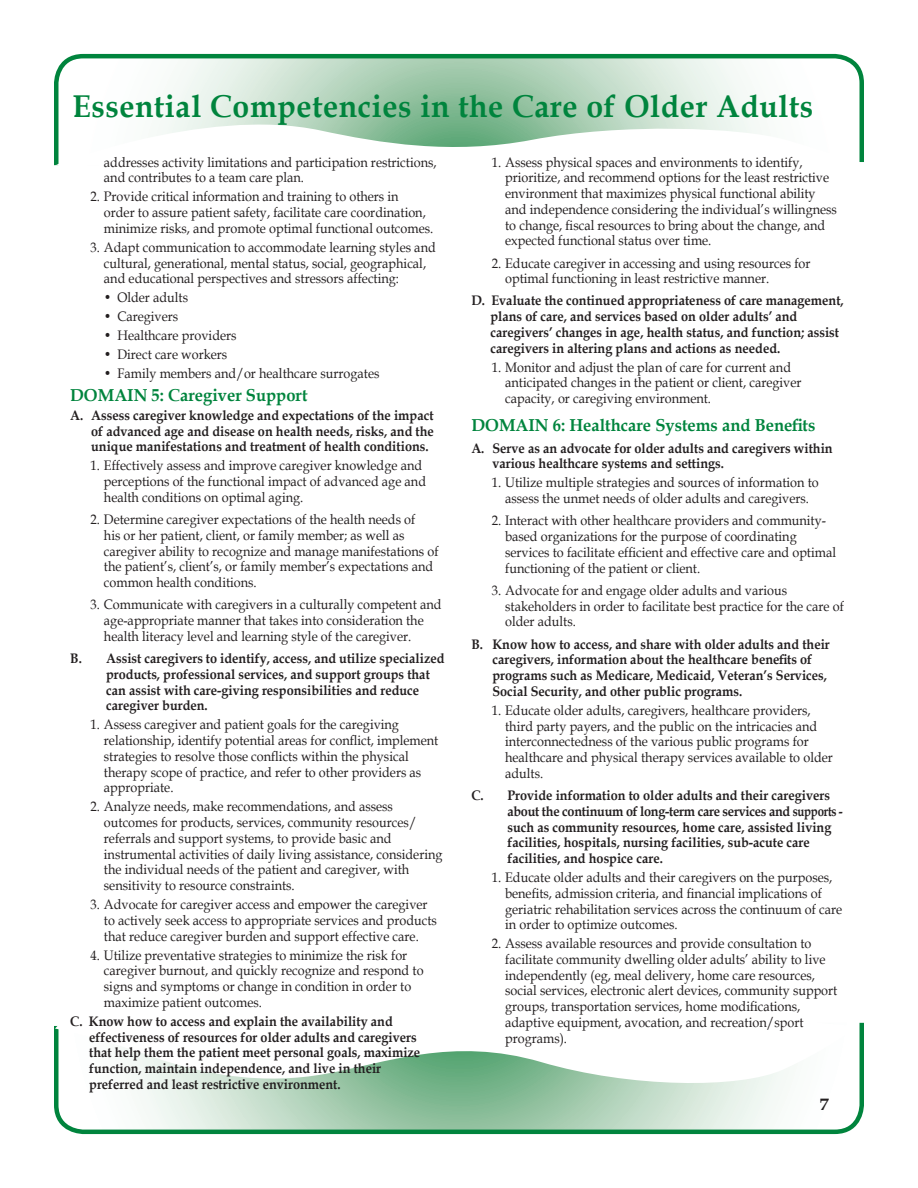
<style>
.page{position:relative;width:918px;height:1188px;background:#fff}
.page>*{position:absolute;margin:0;border:0;box-sizing:border-box;transform-origin:0 0}
.t1{font:700 31.5px "Book Antiqua";letter-spacing:.02em;color:#00843d;scale:.96 1}
.t2{font:700 17.25px "Book Antiqua";color:#00843d;scale:.96 1}
.t3{font:700 16.5px "Book Antiqua";color:#231f20;scale:1.1 1}
.t4{font:13.8px/15.8px "Book Antiqua";color:#231f20;scale:.92 1}
.t5{font:700 13.8px/15.8px "Book Antiqua";color:#231f20;scale:.92 1}
</style>
<div class="page">
<svg style="left:54px;top:1022px;width:810px;height:113px"></svg>
<svg style="left:55px;top:1022px;width:804px;height:67px"></svg>
<svg style="left:54px;top:53px;width:810px;height:113px"></svg>
<svg style="left:55px;top:118px;width:806px;height:48px"></svg>
<h1 class="t1" style="left:72px;top:85px;width:773px">Essential Competencies in the Care of Older Adults</h1>
<p class="t4" style="left:104px;top:154px;width:363px">addresses activity limitations and participation restrictions, and contributes to a team care plan.</p>
<p class="t4" style="left:104px;top:188px;width:360px;text-indent:-13px">2. Provide critical information and training to others in<br>order to assure patient safety, facilitate care coordination, minimize risks, and promote optimal functional outcomes.</p>
<p class="t4" style="left:104px;top:239px;width:362px;text-indent:-13px">3. Adapt communication to accommodate learning styles and cultural, generational, mental status, social, geographical, and educational perspectives and stressors affecting:</p>
<p class="t4" style="left:104px;top:289px;width:93px">• Older adults</p>
<p class="t4" style="left:104px;top:308px;width:82px">• Caregivers</p>
<p class="t4" style="left:104px;top:327px;width:146px">• Healthcare providers</p>
<p class="t4" style="left:104px;top:346px;width:136px">• Direct care workers</p>
<p class="t4" style="left:104px;top:365px;width:301px">• Family members and/or healthcare surrogates</p>
<p class="t2" style="left:70px;top:383px;width:249px">DOMAIN 5: Caregiver Support</p>
<p class="t5" style="left:91px;top:407px;width:374px;text-align:justify;text-indent:-21px">A. Assess caregiver knowledge and expectations of the impact of advanced age and disease on health needs, risks, and the unique manifestations and treatment of health conditions.</p>
<p class="t4" style="left:104px;top:458px;width:352px;text-indent:-13px">1. Effectively assess and improve caregiver knowledge and perceptions of the functional impact of advanced age and health conditions on optimal aging.</p>
<p class="t4" style="left:104px;top:511px;width:365px;text-indent:-13px">2. Determine caregiver expectations of the health needs of<br>his or her patient, client, or family member; as well as caregiver ability to recognize and manage manifestations of the patient’s, client’s, or family member’s expectations and common health conditions.</p>
<p class="t4" style="left:104px;top:597px;width:368px;text-indent:-13px">3. Communicate with caregivers in a culturally competent and age-appropriate manner that takes into consideration the health literacy level and learning style of the caregiver.</p>
<p class="t5" style="left:106px;top:651px;width:369px;text-indent:-36px">B. Assist caregivers to identify, access, and utilize specialized products, professional services, and support groups that can assist with care-giving responsibilities and reduce caregiver burden.</p>
<p class="t4" style="left:104px;top:717px;width:365px;text-indent:-13px">1. Assess caregiver and patient goals for the caregiving relationship, identify potential areas for conflict, implement strategies to resolve those conflicts within the physical therapy scope of practice, and refer to other providers as appropriate.</p>
<p class="t4" style="left:104px;top:798px;width:370px;text-indent:-13px">2. Analyze needs, make recommendations, and assess outcomes for products, services, community resources/ referrals and support systems, to provide basic and instrumental activities of daily living assistance, considering the individual needs of the patient and caregiver, with sensitivity to resource constraints.</p>
<p class="t4" style="left:104px;top:896px;width:363px;text-indent:-13px">3. Advocate for caregiver access and empower the caregiver to actively seek access to appropriate services and products that reduce caregiver burden and support effective care.</p>
<p class="t4" style="left:104px;top:947px;width:349px;text-indent:-13px">4. Utilize preventative strategies to minimize the risk for caregiver burnout, and quickly recognize and respond to signs and symptoms or change in condition in order to maximize patient outcomes.</p>
<p class="t5" style="left:89px;top:1013px;width:361px;text-indent:-19px">C. Know how to access and explain the availability and effectiveness of resources for older adults and caregivers that help them the patient meet personal goals, maximize function, maintain independence, and live in their preferred and least restrictive environment.</p>
<p class="t4" style="left:505px;top:154px;width:362px;text-indent:-13px">1. Assess physical spaces and environments to identify, prioritize, and recommend options for the least restrictive environment that maximizes physical functional ability and independence considering the individual’s willingness to change, fiscal resources to bring about the change, and expected functional status over time.</p>
<p class="t4" style="left:505px;top:255px;width:333px;text-indent:-13px">2. Educate caregiver in accessing and using resources for optimal functioning in least restrictive manner.</p>
<p class="t5" style="left:490px;top:293px;width:386px;text-indent:-19px">D. Evaluate the continued appropriateness of care management, plans of care, and services based on older adults’ and caregivers’ changes in age, health status, and function; assist caregivers in altering plans and actions as needed.</p>
<p class="t4" style="left:505px;top:359px;width:324px;text-indent:-13px">1. Monitor and adjust the plan of care for current and anticipated changes in the patient or client, caregiver capacity, or caregiving environment.</p>
<p class="t2" style="left:471px;top:414px;width:360px">DOMAIN 6: Healthcare Systems and Benefits</p>
<p class="t5" style="left:492px;top:440px;width:371px;text-indent:-21px">A. Serve as an advocate for older adults and caregivers within various healthcare systems and settings.</p>
<p class="t4" style="left:492px;top:474px;width:357px;text-align:center">1. Utilize multiple strategies and sources of information to assess the unmet needs of older adults and caregivers.</p>
<p class="t4" style="left:505px;top:512px;width:361px;text-indent:-13px">2. Interact with other healthcare providers and community&shy;based organizations for the purpose of coordinating services to facilitate efficient and effective care and optimal functioning of the patient or client.</p>
<p class="t4" style="left:505px;top:582px;width:370px;text-indent:-13px">3. Advocate for and engage older adults and various stakeholders in order to facilitate best practice for the care of older adults.</p>
<p class="t5" style="left:492px;top:636px;width:368px;text-indent:-21px">B. Know how to access, and share with older adults and their caregivers, information about the healthcare benefits of programs such as Medicare, Medicaid, Veteran’s Services, Social Security, and other public programs.</p>
<p class="t4" style="left:505px;top:702px;width:358px;text-indent:-13px">1. Educate older adults, caregivers, healthcare providers, third party payers, and the public on the intricacies and interconnectedness of the various public programs for healthcare and physical therapy services available to older adults.</p>
<p class="t5" style="left:507px;top:787px;width:366px;text-indent:-36px">C. Provide information to older adults and their caregivers about the continuum of long-term care services and supports - such as community resources, home care, assisted living facilities, hospitals, nursing facilities, sub-acute care facilities, and hospice care.</p>
<p class="t4" style="left:505px;top:869px;width:368px;text-indent:-13px">1. Educate older adults and their caregivers on the purposes, benefits, admission criteria, and financial implications of geriatric rehabilitation services across the continuum of care in order to optimize outcomes.</p>
<p class="t4" style="left:505px;top:935px;width:363px;text-indent:-13px">2. Assess available resources and provide consultation to facilitate community dwelling older adults’ ability to live independently (eg, meal delivery, home care resources, social services, electronic alert devices, community support groups, transportation services, home modifications, adaptive equipment, avocation, and recreation/sport programs).</p>
<p class="t3" style="left:820px;top:1093px;width:10px">7</p>
</div>
